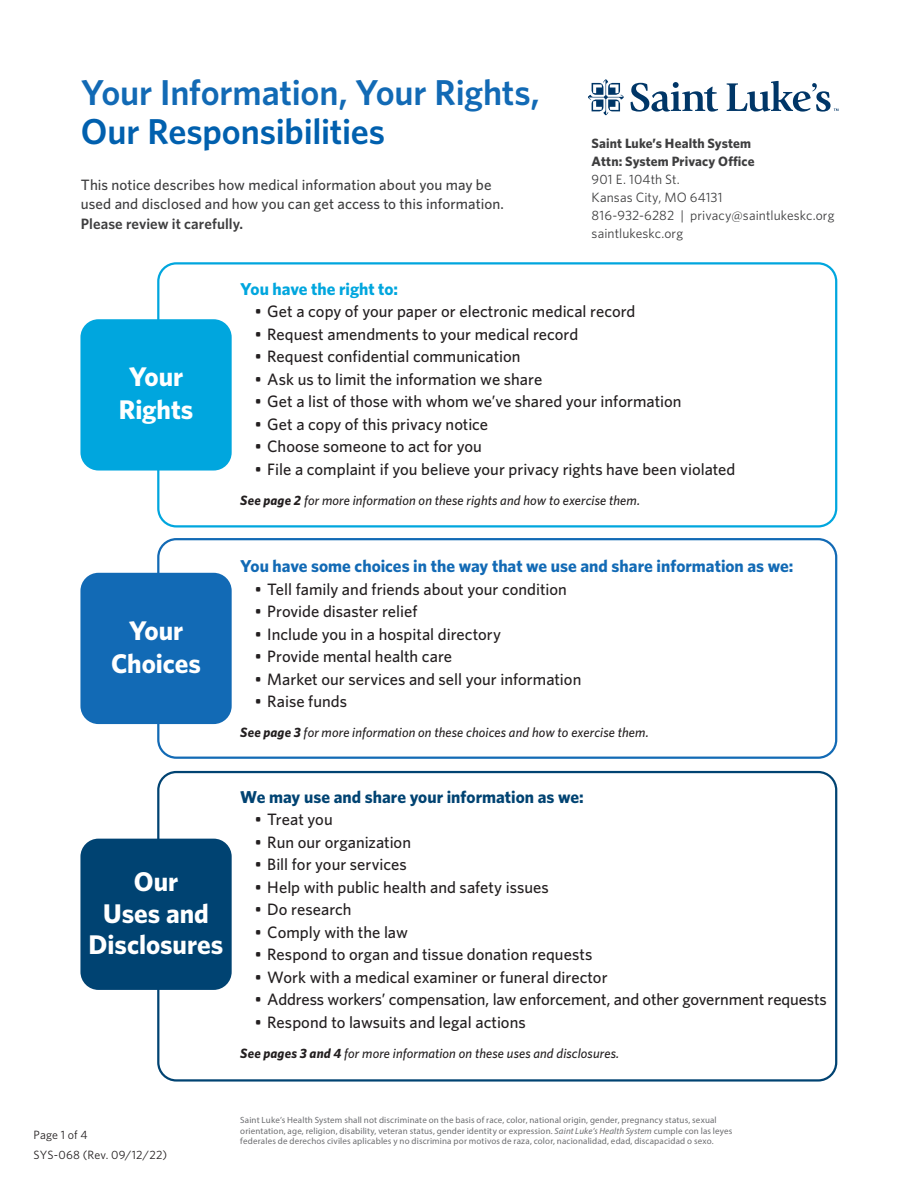
<style>
.page{position:relative;width:919px;height:1190px;background:#fff}
.page>*{position:absolute;margin:0;border:0;box-sizing:border-box;transform-origin:0 0}
.t1{font:600 36px/39px "Whitney";letter-spacing:-.005em;color:#126ab5}
.t2{font:700 27px/33px "Whitney";letter-spacing:-.005em;color:#fff;text-align:center}
.t3{font:700 17.25px "Whitney";color:#126ab5}
.t4{font:700 17.25px "Whitney";color:#004372}
.t5{font:700 17.25px "Whitney";color:#00a6de}
.t6{font:500 16.5px "Whitney";color:#231f20}
.t7{font:500 15px/19.5px "Whitney";letter-spacing:.005em;color:#3e3e3f}
.t8{font:italic 500 13.5px "Whitney";letter-spacing:.01em;color:#231f20}
.t9{font:13.5px/18px "Whitney";letter-spacing:.005em;color:#3e3e3f}
.t10{font:700 13.5px "Whitney";letter-spacing:.01em;color:#3e3e3f}
.t11{font:12px/19.5px "Whitney";letter-spacing:.01em;color:#231f20}
.t12{font:9px/10.5px "Myriad Pro";letter-spacing:.015em;color:#6c6d70}
.s1{color:#0160ae}
.s2{font-weight:600}
.s3{font-weight:700}
.s4{font-style:italic}
</style>
<div class="page">
<div style="left:157px;top:262px;width:680px;height:265px;border:2px solid #00a6de;border-radius:18px"></div>
<div style="left:157px;top:538px;width:680px;height:220px;border:2px solid #126ab5;border-radius:18px"></div>
<div style="left:157px;top:770px;width:680px;height:311px;border:2px solid #004372;border-radius:18px"></div>
<svg style="left:631px;top:82px;width:87px;height:30px"></svg>
<svg style="left:588px;top:79px;width:36px;height:36px"></svg>
<svg style="left:727px;top:81px;width:111px;height:31px"></svg>
<div style="left:80px;top:319px;width:152px;height:151px;background:#00a6de;border-radius:18px"></div>
<div style="left:80px;top:572px;width:152px;height:152px;background:#126ab5;border-radius:18px"></div>
<div style="left:80px;top:838px;width:152px;height:151px;background:#004372;border-radius:18px"></div>
<p class="t1" style="left:81px;top:72px;width:460px">Your Information, Your Rights,<br><span class="s1">Our Responsibilities</span></p>
<p class="t7" style="left:81px;top:174px;width:425px">This notice describes how medical information about you may be used and disclosed and how you can get access to this information.<br><span class="s2">Please review it carefully.</span></p>
<p class="t10" style="left:592px;top:134px;width:161px">Saint Luke’s Health System</p>
<p class="t10" style="left:592px;top:152px;width:164px">Attn: System Privacy Office</p>
<p class="t9" style="left:592px;top:170px;width:133px">901 E. 104th St.<br>Kansas City, MO 64131</p>
<p class="t9" style="left:592px;top:206px;width:244px">816-932-6282 | privacy@saintlukeskc.org</p>
<p class="t9" style="left:592px;top:224px;width:93px">saintlukeskc.org</p>
<p class="t2" style="left:119px;top:359px;width:76px">Your<br>Rights</p>
<p class="t5" style="left:240px;top:277px;width:159px">You have the right to:</p>
<p class="t6" style="left:255px;top:300px;width:382px">• Get a copy of your paper or electronic medical record</p>
<p class="t6" style="left:255px;top:323px;width:325px">• Request amendments to your medical record</p>
<p class="t6" style="left:255px;top:345px;width:267px">• Request confidential communication</p>
<p class="t6" style="left:255px;top:368px;width:289px">• Ask us to limit the information we share</p>
<p class="t6" style="left:255px;top:390px;width:428px">• Get a list of those with whom we’ve shared your information</p>
<p class="t6" style="left:255px;top:413px;width:235px">• Get a copy of this privacy notice</p>
<p class="t6" style="left:255px;top:435px;width:229px">• Choose someone to act for you</p>
<p class="t6" style="left:255px;top:458px;width:482px">• File a complaint if you believe your privacy rights have been violated</p>
<p class="t8" style="left:240px;top:491px;width:401px"><span class="s3">See page 2</span> for more information on these rights and how to exercise them.</p>
<p class="t2" style="left:111px;top:613px;width:91px">Your<br>Choices</p>
<p class="t3" style="left:240px;top:554px;width:555px">You have some choices in the way that we use and share information as we:</p>
<p class="t6" style="left:255px;top:578px;width:313px">• Tell family and friends about your condition</p>
<p class="t6" style="left:255px;top:600px;width:164px">• Provide disaster relief</p>
<p class="t6" style="left:255px;top:623px;width:248px">• Include you in a hospital directory</p>
<p class="t6" style="left:255px;top:645px;width:199px">• Provide mental health care</p>
<p class="t6" style="left:255px;top:668px;width:328px">• Market our services and sell your information</p>
<p class="t6" style="left:255px;top:690px;width:94px">• Raise funds</p>
<p class="t8" style="left:240px;top:723px;width:410px"><span class="s3">See page 3</span> for more information on these choices and how to exercise them.</p>
<p class="t2" style="left:89px;top:865px;width:136px;line-height:31.5px">Our<br>Uses and<br>Disclosures</p>
<p class="t4" style="left:240px;top:785px;width:345px">We may use and share your information as we:</p>
<p class="t6" style="left:255px;top:808px;width:79px">• Treat you</p>
<p class="t6" style="left:255px;top:830px;width:158px">• Run our organization</p>
<p class="t6" style="left:255px;top:853px;width:154px">• Bill for your services</p>
<p class="t6" style="left:255px;top:875px;width:296px">• Help with public health and safety issues</p>
<p class="t6" style="left:255px;top:898px;width:98px">• Do research</p>
<p class="t6" style="left:255px;top:920px;width:155px">• Comply with the law</p>
<p class="t6" style="left:255px;top:943px;width:339px">• Respond to organ and tissue donation requests</p>
<p class="t6" style="left:255px;top:965px;width:354px">• Work with a medical examiner or funeral director</p>
<p class="t6" style="left:255px;top:988px;width:573px">• Address workers’ compensation, law enforcement, and other government requests</p>
<p class="t6" style="left:255px;top:1010px;width:272px">• Respond to lawsuits and legal actions</p>
<p class="t8" style="left:240px;top:1044px;width:381px"><span class="s3">See pages 3 and 4</span> for more information on these uses and disclosures.</p>
<p class="t11" style="left:34px;top:1125px;width:135px">Page 1 of 4<br>SYS-068 (Rev. 09/12/22)</p>
<p class="t12" style="left:240px;top:1114px;width:494px">Saint Luke’s Health System shall not discriminate on the basis of race, color, national origin, gender, pregnancy status, sexual orientation, age, religion, disability, veteran status, gender identity or expression. <span class="s4">Saint Luke’s Health System</span> cumple con las leyes federales de derechos civiles aplicables y no discrimina por motivos de raza, color, nacionalidad, edad, discapacidad o sexo.</p>
</div>
